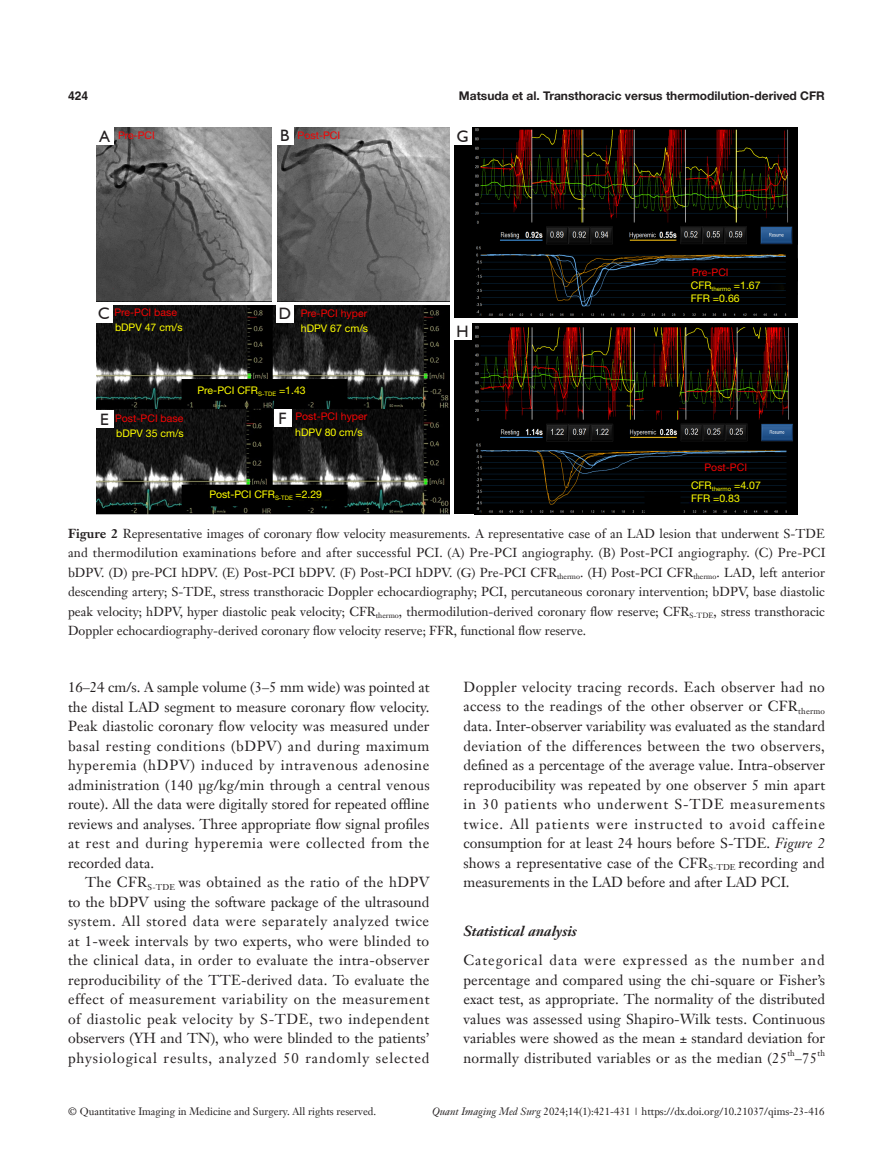
<style>
.page{position:relative;width:893px;height:1170px;background:#fff}
.page>*{position:absolute;margin:0;border:0;box-sizing:border-box;transform-origin:0 0}
.t1{font:16.5px "Humanist 521 BT";color:#231f20}
.t2{font:14.25px/19.5px "Janson Text LT";letter-spacing:.015em;color:#231f20;text-align:justify}
.t3{font:italic 700 14.25px "Janson Text LT";color:#231f20}
.t4{font:12.75px/19.5px "Janson Text LT";color:#231f20;text-align:justify}
.t5{font:700 12px "Helvetica Neue LT Pro";color:#231f20}
.t6{font:700 12px "Helvetica";color:#231f20}
.t7{font:10.5px "Janson Text LT";color:#231f20}
.t8{font:10.5px/13.5px "Helvetica Neue LT Pro";color:#ff0}
.t9{font:10.5px "Helvetica Neue LT Pro";color:#f30404}
.t10{font:8.25px "Janson Text LT";color:#231f20}
.s1{font-weight:700}
.s2{font-style:italic}
</style>
<div class="page">
<img style="left:474px;top:128px;width:324px;height:190px">
<img style="left:474px;top:323px;width:324px;height:191px">
<img style="left:96px;top:128px;width:176px;height:173px">
<img style="left:277px;top:128px;width:173px;height:173px">
<img style="left:96px;top:305px;width:354px;height:209px">
<div style="left:96px;top:128px;width:17px;height:17px;background:#fff"></div>
<div style="left:95px;top:305px;width:17px;height:17px;background:#fff"></div>
<div style="left:96px;top:410px;width:17px;height:17px;background:#fff"></div>
<div style="left:274px;top:410px;width:17px;height:17px;background:#fff"></div>
<div style="left:276px;top:305px;width:17px;height:17px;background:#fff"></div>
<div style="left:276px;top:127px;width:17px;height:17px;background:#fff"></div>
<div style="left:454px;top:128px;width:20px;height:386px;background:#000"></div>
<div style="left:454px;top:128px;width:17px;height:17px;background:#fff"></div>
<div style="left:454px;top:323px;width:17px;height:17px;background:#fff"></div>
<div style="left:454px;top:318px;width:344px;height:5px;background:#fff"></div>
<p class="t6" style="left:68px;top:88px;width:22px">424</p>
<p class="t5" style="left:459px;top:88px;width:367px">Matsuda et al. Transthoracic versus thermodilution-derived CFR</p>
<p class="t1" style="left:99px;top:126px;width:12px">A</p>
<p class="t9" style="left:118px;top:129px;width:38px">Pre-PCI</p>
<p class="t1" style="left:280px;top:125px;width:11px">B</p>
<p class="t1" style="left:457px;top:126px;width:13px">G</p>
<p class="t9" style="left:298px;top:129px;width:44px">Post-PCI</p>
<p class="t1" style="left:98px;top:303px;width:13px">C</p>
<p class="t9" style="left:114px;top:306px;width:64px">Pre-PCI base</p>
<p class="t1" style="left:279px;top:303px;width:14px">D</p>
<p class="t9" style="left:301px;top:307px;width:68px">Pre-PCI hyper</p>
<p class="t8" style="left:115px;top:320px;width:69px">bDPV 47 cm/s</p>
<p class="t8" style="left:301px;top:321px;width:69px">hDPV 67 cm/s</p>
<p class="t1" style="left:457px;top:321px;width:14px">H</p>
<p class="t8" style="left:198px;top:383px;width:110px">Pre-PCI CFR<sub>S-TDE</sub> =1.43</p>
<p class="t9" style="left:115px;top:412px;width:70px">Post-PCI base</p>
<p class="t9" style="left:295px;top:409px;width:73px">Post-PCI hyper</p>
<p class="t1" style="left:100px;top:408px;width:10px">E</p>
<p class="t1" style="left:278px;top:408px;width:10px">F</p>
<p class="t8" style="left:116px;top:426px;width:69px">bDPV 35 cm/s</p>
<p class="t8" style="left:295px;top:425px;width:69px">hDPV 80 cm/s</p>
<p class="t8" style="left:209px;top:487px;width:114px">Post-PCI CFR<sub>S-TDE</sub> =2.29</p>
<p class="t9" style="left:692px;top:266px;width:38px">Pre-PCI</p>
<p class="t8" style="left:691px;top:278px;width:71px">CFR<sub>thermo</sub> =1.67<br>FFR =0.66</p>
<p class="t9" style="left:704px;top:461px;width:44px">Post-PCI</p>
<p class="t8" style="left:691px;top:478px;width:71px">CFR<sub>thermo</sub> =4.07<br>FFR =0.83</p>
<p class="t4" style="left:68px;top:523px;width:759px"><span class="s1">Figure 2</span> Representative images of coronary flow velocity measurements. A representative case of an LAD lesion that underwent S-TDE and thermodilution examinations before and after successful PCI. (A) Pre-PCI angiography. (B) Post-PCI angiography. (C) Pre-PCI bDPV. (D) pre-PCI hDPV. (E) Post-PCI bDPV. (F) Post-PCI hDPV. (G) Pre-PCI CFR<sub>thermo</sub>. (H) Post-PCI CFR<sub>thermo</sub>. LAD, left anterior descending artery; S-TDE, stress transthoracic Doppler echocardiography; PCI, percutaneous coronary intervention; bDPV, base diastolic peak velocity; hDPV, hyper diastolic peak velocity; CFR<sub>thermo</sub>, thermodilution-derived coronary flow reserve; CFR<sub>S-TDE</sub>, stress transthoracic Doppler echocardiography-derived coronary flow velocity reserve; FFR, functional flow reserve.</p>
<p class="t2" style="left:68px;top:677px;width:363px">16–24 cm/s. A sample volume (3–5 mm wide) was pointed at the distal LAD segment to measure coronary flow velocity.<br>Peak diastolic coronary flow velocity was measured under basal resting conditions (bDPV) and during maximum hyperemia (hDPV) induced by intravenous adenosine administration (140 μg/kg/min through a central venous route). All the data were digitally stored for repeated offline reviews and analyses. Three appropriate flow signal profiles at rest and during hyperemia were collected from the recorded data.</p>
<p class="t2" style="left:68px;top:872px;width:363px;text-indent:17px">The CFR<sub>S-TDE</sub> was obtained as the ratio of the hDPV to the bDPV using the software package of the ultrasound system. All stored data were separately analyzed twice at 1-week intervals by two experts, who were blinded to the clinical data, in order to evaluate the intra-observer reproducibility of the TTE-derived data. To evaluate the effect of measurement variability on the measurement of diastolic peak velocity by S-TDE, two independent observers (YH and TN), who were blinded to the patients’ physiological results, analyzed 50 randomly selected</p>
<p class="t2" style="left:463px;top:677px;width:363px">Doppler velocity tracing records. Each observer had no access to the readings of the other observer or CFR<sub>thermo </sub>data. Inter-observer variability was evaluated as the standard deviation of the differences between the two observers, defined as a percentage of the average value. Intra-observer reproducibility was repeated by one observer 5 min apart in 30 patients who underwent S-TDE measurements twice. All patients were instructed to avoid caffeine consumption for at least 24 hours before S-TDE. <span class="s2">Figure 2 </span>shows a representative case of the CFR<sub>S-TDE</sub> recording and measurements in the LAD before and after LAD PCI.</p>
<p class="t3" style="left:463px;top:921px;width:115px">Statistical analysis</p>
<p class="t2" style="left:463px;top:950px;width:363px">Categorical data were expressed as the number and percentage and compared using the chi-square or Fisher’s exact test, as appropriate. The normality of the distributed values was assessed using Shapiro-Wilk tests. Continuous variables were showed as the mean ± standard deviation for normally distributed variables or as the median (25</p>
<p class="t10" style="left:787px;top:1047px;width:9px">th</p>
<p class="t2" style="left:795px;top:1047px;width:24px">–75</p>
<p class="t10" style="left:817px;top:1047px;width:9px">th</p>
<p class="t7" style="left:68px;top:1104px;width:310px">© Quantitative Imaging in Medicine and Surgery. All rights reserved.</p>
<p class="t7" style="left:432px;top:1104px;width:394px"><span class="s2">Quant Imaging Med Surg</span> 2024;14(1):421-431 | https://dx.doi.org/10.21037/qims-23-416</p>
</div>
